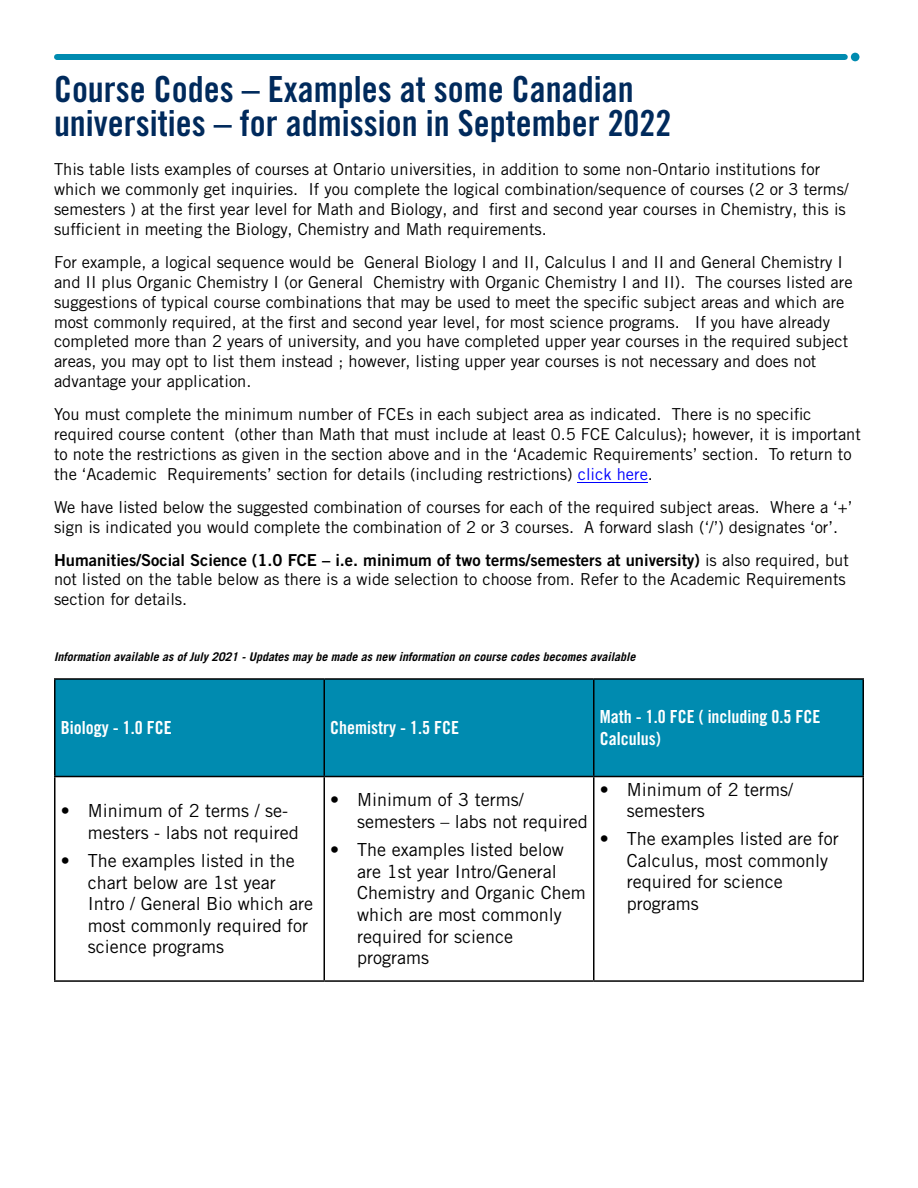
<style>
.page{position:relative;width:918px;height:1188px;background:#fff}
.page>*{position:absolute;margin:0;border:0;box-sizing:border-box;transform-origin:0 0}
.t1{font:36px/34.5px "Trade Gothic LT Std Bd Cn 20";color:#002a5c}
.t2{font:18px/21.6px "Trade Gothic LT Std";color:#000}
.t3{font:18px/21.6px "Trade Gothic LT Std Bd Cn 20";color:#fff}
.t4{font:16.5px/19.8px "Trade Gothic LT Std";color:#000}
.t5{font:italic 700 12px "Trade Gothic LT Std";color:#000}
.s1{color:#0001fe}
.s2{font-family:"Trade Gothic LT Std Bd 2"}
</style>
<div class="page">
<div style="left:57px;top:54px;width:788px;height:6px;background:#008bb0"></div>
<div style="left:851px;top:53px;width:8px;height:8px;background:#008bb0;border-radius:50%"></div>
<div style="left:56px;top:680px;width:806px;height:96px;background:#008bb0"></div>
<hr style="left:54px;top:777px;width:2px;height:203px;background:#000">
<hr style="left:324px;top:777px;width:1px;height:203px;background:#000">
<hr style="left:593px;top:777px;width:1px;height:203px;background:#000">
<hr style="left:862px;top:777px;width:2px;height:203px;background:#000">
<hr style="left:54px;top:980px;width:270px;height:2px;background:#000">
<hr style="left:324px;top:980px;width:270px;height:2px;background:#000">
<hr style="left:594px;top:980px;width:270px;height:2px;background:#000">
<hr style="left:54px;top:678px;width:270px;height:2px;background:#000">
<hr style="left:54px;top:680px;width:2px;height:96px;background:#000">
<hr style="left:324px;top:678px;width:270px;height:2px;background:#000">
<hr style="left:324px;top:680px;width:1px;height:96px;background:#000">
<hr style="left:594px;top:678px;width:270px;height:2px;background:#000">
<hr style="left:593px;top:680px;width:1px;height:96px;background:#000">
<hr style="left:862px;top:680px;width:2px;height:96px;background:#000">
<hr style="left:54px;top:776px;width:270px;height:1px;background:#000">
<hr style="left:324px;top:776px;width:270px;height:1px;background:#000">
<hr style="left:594px;top:776px;width:270px;height:1px;background:#000">
<hr style="left:578px;top:482px;width:70px;height:1px;background:#0001fe">
<p class="t1" style="left:54px;top:71px;width:619px">Course Codes – Examples at some Canadian universities – for admission in September 2022</p>
<p class="t4" style="left:54px;top:160px;width:796px">This table lists examples of courses at Ontario universities, in addition to some non-Ontario institutions for which we commonly get inquiries. If you complete the logical combination/sequence of courses (2 or 3 terms/ semesters ) at the first year level for Math and Biology, and first and second year courses in Chemistry, this is sufficient in meeting the Biology, Chemistry and Math requirements.</p>
<p class="t4" style="left:54px;top:252px;width:800px">For example, a logical sequence would be General Biology I and II, Calculus I and II and General Chemistry I and II plus Organic Chemistry I (or General Chemistry with Organic Chemistry I and II). The courses listed are suggestions of typical course combinations that may be used to meet the specific subject areas and which are most commonly required, at the first and second year level, for most science programs. If you have already completed more than 2 years of university, and you have completed upper year courses in the required subject areas, you may opt to list them instead ; however, listing upper year courses is not necessary and does not advantage your application.</p>
<p class="t4" style="left:54px;top:404px;width:808px">You must complete the minimum number of FCEs in each subject area as indicated. There is no specific required course content (other than Math that must include at least 0.5 FCE Calculus); however, it is important to note the restrictions as given in the section above and in the ‘Academic Requirements’ section. To return to the ‘Academic Requirements’ section for details (including restrictions) <span class="s1">click here</span>.</p>
<p class="t4" style="left:54px;top:497px;width:800px">We have listed below the suggested combination of courses for each of the required subject areas. Where a ‘+’ sign is indicated you would complete the combination of 2 or 3 courses. A forward slash (‘/’) designates ‘or’.</p>
<p class="t4" style="left:54px;top:550px;width:796px"><span class="s2">Humanities/Social Science (1.0 FCE – i.e. minimum of two terms/semesters at university)</span> is also required, but not listed on the table below as there is a wide selection to choose from. Refer to the Academic Requirements section for details.</p>
<p class="t5" style="left:54px;top:649px;width:583px">Information available as of July 2021 - Updates may be made as new information on course codes becomes available</p>
<p class="t3" style="left:61px;top:717px;width:112px">Biology - 1.0 FCE</p>
<p class="t3" style="left:330px;top:717px;width:130px">Chemistry - 1.5 FCE</p>
<p class="t3" style="left:600px;top:706px;width:222px">Math - 1.0 FCE ( including 0.5 FCE<br>Calculus)</p>
<p class="t2" style="left:88px;top:800px;width:212px;text-indent:-27px">• Minimum of 2 terms / se&shy;mesters - labs not required</p>
<p class="t2" style="left:88px;top:850px;width:227px;text-indent:-27px">• The examples listed in the chart below are 1st year<br>Intro / General Bio which are most commonly required for science programs</p>
<p class="t2" style="left:357px;top:789px;width:232px;text-indent:-27px">• Minimum of 3 terms/ semesters – labs not required</p>
<p class="t2" style="left:357px;top:839px;width:230px;text-indent:-27px">• The examples listed below are 1st year Intro/General<br>Chemistry and Organic Chem which are most commonly required for science programs</p>
<p class="t2" style="left:627px;top:778px;width:168px;text-indent:-27px">• Minimum of 2 terms/ semesters</p>
<p class="t2" style="left:627px;top:828px;width:213px;text-indent:-27px">• The examples listed are for<br>Calculus, most commonly required for science programs</p>
</div>
